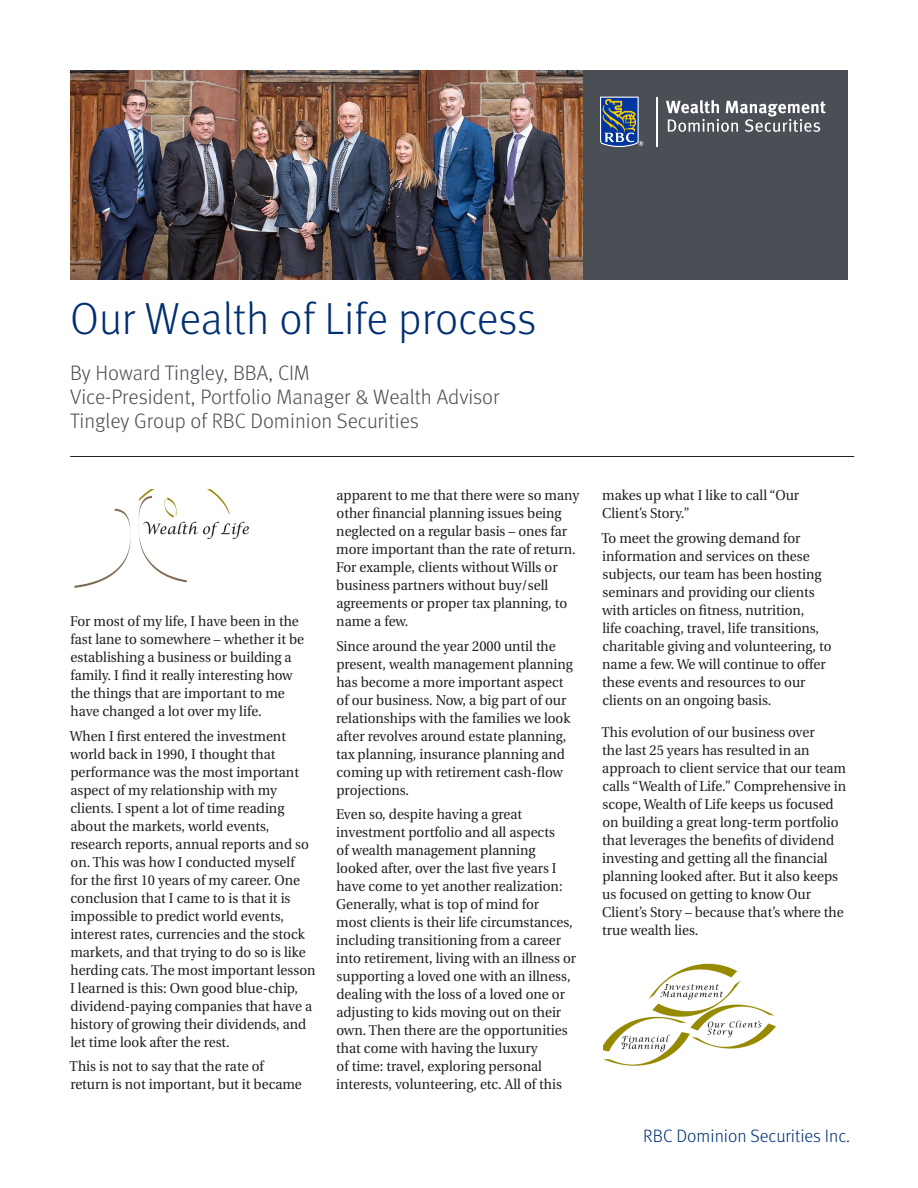
<style>
.page{position:relative;width:918px;height:1188px;background:#fff}
.page>*{position:absolute;margin:0;border:0;box-sizing:border-box;transform-origin:0 0}
.t1{font:300 45px "Meta OT";color:#002f73}
._2-Subtitle{font:300 21px/24px "Meta OT";color:#4a4f55}
.t2{font:300 18px "Meta OT";color:#002f73}
._5-Body_Copy{font:14.25px/18px "Utopia";color:#231f20;scale:.95 1}
</style>
<div class="page">
<hr style="left:70px;top:456px;width:784px;height:1px;background:#231f20">
<div style="left:581px;top:70px;width:267px;height:210px;background:#4a4f55"></div>
<svg style="left:600px;top:97px;width:43px;height:50px;background:#546c8b"></svg>
<hr style="left:657px;top:97px;width:1px;height:49px;background:#fff">
<svg style="left:666px;top:100px;width:160px;height:32px"></svg>
<img style="left:70px;top:70px;width:512px;height:210px">
<img style="left:74px;top:489px;width:175px;height:99px">
<img style="left:603px;top:963px;width:173px;height:103px">
<p class="t1" style="left:70px;top:292px;width:468px">Our Wealth of Life process</p>
<p class="_2-Subtitle" style="left:70px;top:361px;width:431px">By Howard Tingley, BBA, CIM<br>Vice-President, Portfolio Manager &amp; Wealth Advisor<br>Tingley Group of RBC Dominion Securities</p>
<p class="_5-Body_Copy" style="left:70px;top:612px;width:248px">For most of my life, I have been in the fast lane to somewhere – whether it be establishing a business or building a family. I find it really interesting how the things that are important to me have changed a lot over my life.</p>
<p class="_5-Body_Copy" style="left:70px;top:727px;width:260px">When I first entered the investment world back in 1990, I thought that performance was the most important aspect of my relationship with my clients. I spent a lot of time reading about the markets, world events, research reports, annual reports and so on. This was how I conducted myself<br>for the first 10 years of my career. One conclusion that I came to is that it is impossible to predict world events, interest rates, currencies and the stock markets, and that trying to do so is like herding cats. The most important lesson I learned is this: Own good blue-chip, dividend-paying companies that have a history of growing their dividends, and let time look after the rest.</p>
<p class="_5-Body_Copy" style="left:70px;top:1058px;width:246px">This is not to say that the rate of return is not important, but it became</p>
<p class="_5-Body_Copy" style="left:336px;top:486px;width:258px">apparent to me that there were so many other financial planning issues being neglected on a regular basis – ones far more important than the rate of return.<br>For example, clients without Wills or business partners without buy/sell agreements or proper tax planning, to name a few.</p>
<p class="_5-Body_Copy" style="left:336px;top:637px;width:251px">Since around the year 2000 until the present, wealth management planning has become a more important aspect of our business. Now, a big part of our relationships with the families we look after revolves around estate planning, tax planning, insurance planning and coming up with retirement cash-flow projections.</p>
<p class="_5-Body_Copy" style="left:336px;top:806px;width:254px">Even so, despite having a great investment portfolio and all aspects<br>of wealth management planning looked after, over the last five years I have come to yet another realization:<br>Generally, what is top of mind for<br>most clients is their life circumstances, including transitioning from a career into retirement, living with an illness or supporting a loved one with an illness, dealing with the loss of a loved one or adjusting to kids moving out on their own. Then there are the opportunities that come with having the luxury<br>of time: travel, exploring personal interests, volunteering, etc. All of this</p>
<p class="_5-Body_Copy" style="left:602px;top:486px;width:209px">makes up what I like to call “Our<br>Client’s Story.”</p>
<p class="_5-Body_Copy" style="left:602px;top:529px;width:244px">To meet the growing demand for information and services on these subjects, our team has been hosting seminars and providing our clients with articles on fitness, nutrition,<br>life coaching, travel, life transitions, charitable giving and volunteering, to name a few. We will continue to offer these events and resources to our clients on an ongoing basis.</p>
<p class="_5-Body_Copy" style="left:602px;top:723px;width:259px">This evolution of our business over<br>the last 25 years has resulted in an approach to client service that our team calls “Wealth of Life.” Comprehensive in scope, Wealth of Life keeps us focused on building a great long-term portfolio that leverages the benefits of dividend investing and getting all the financial planning looked after. But it also keeps us focused on getting to know Our Client’s Story – because that’s where the true wealth lies.</p>
<p class="t2" style="left:643px;top:1125px;width:208px">RBC Dominion Securities Inc.</p>
</div>
